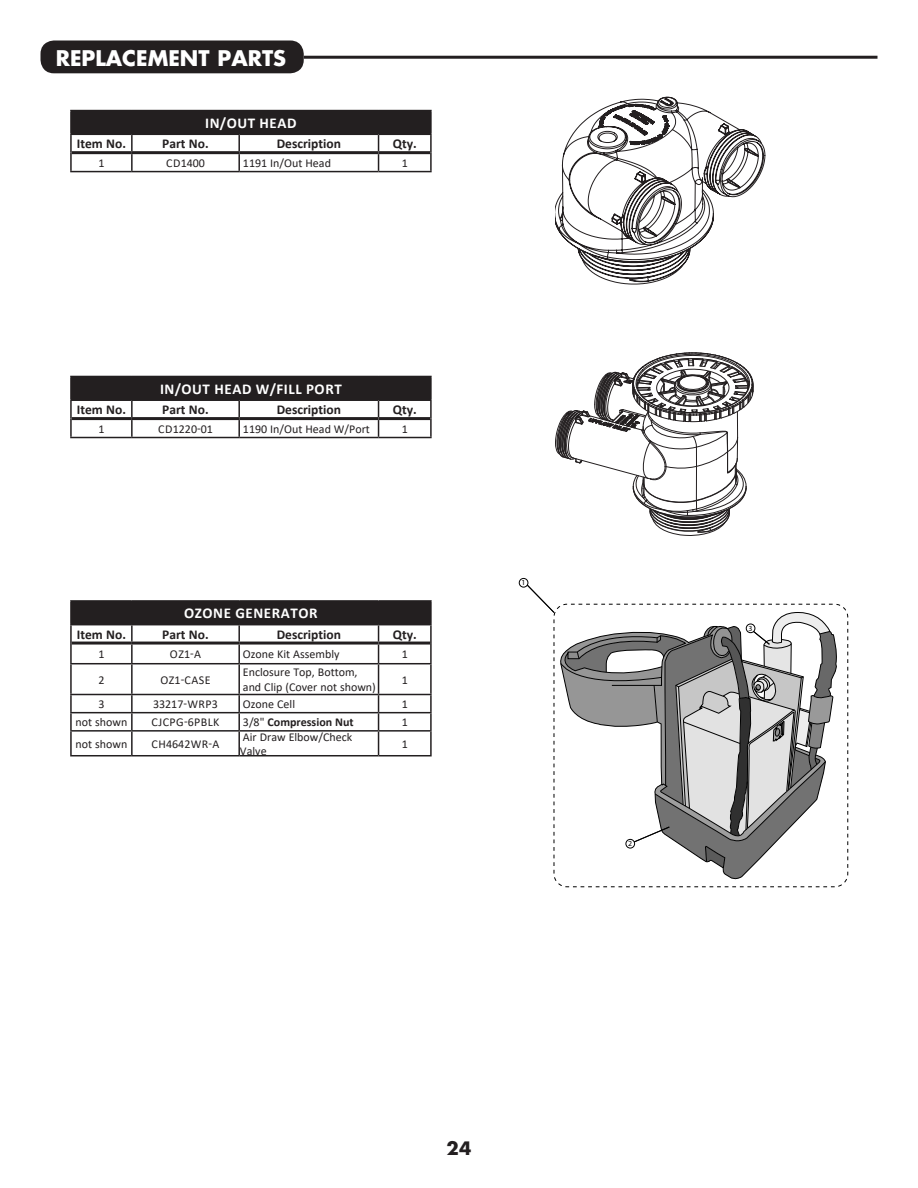
<style>
.page{position:relative;width:918px;height:1188px;background:#fff}
.page>*{position:absolute;margin:0;border:0;box-sizing:border-box;transform-origin:0 0}
.t1{font:700 21px "Futura Std";color:#fff}
.t2{font:700 18px "Futura Std";color:#231f20}
.t3{font:700 15px "Calibri";letter-spacing:.04em;color:#fff}
.t4{font:700 13.5px "Calibri";color:#231f20}
.t5{font:12px/14.4px "Calibri";color:#231f20}
.t6{font:700 12px "Calibri";color:#231f20}
.t7{font:12px "Calibri";letter-spacing:.04em;color:#231f20}
.t8{font:12px "Calibri";letter-spacing:.02em;color:#231f20}
.t9{font:7.8px "Myriad Pro";color:#000}
.s1{font-weight:400}
</style>
<div class="page">
<div style="left:40px;top:40px;width:264px;height:33px;background:#231f20;border-radius:14px"></div>
<hr style="left:304px;top:56px;width:574px;height:3px;background:#231f20">
<div style="left:71px;top:111px;width:360px;height:23px;background:#231f20"></div>
<hr style="left:70px;top:110px;width:62px;height:1px;background:#231f20">
<hr style="left:70px;top:111px;width:2px;height:23px;background:#231f20">
<hr style="left:132px;top:110px;width:107px;height:1px;background:#231f20">
<hr style="left:239px;top:110px;width:140px;height:1px;background:#231f20">
<hr style="left:379px;top:110px;width:53px;height:1px;background:#231f20">
<hr style="left:430px;top:111px;width:2px;height:23px;background:#231f20">
<svg style="left:70px;top:134px;width:362px;height:37px"></svg>
<hr style="left:70px;top:171px;width:62px;height:1px;background:#231f20">
<hr style="left:132px;top:171px;width:107px;height:1px;background:#231f20">
<hr style="left:239px;top:171px;width:140px;height:1px;background:#231f20">
<hr style="left:379px;top:171px;width:53px;height:1px;background:#231f20">
<hr style="left:72px;top:151px;width:60px;height:3px;background:#231f20">
<hr style="left:132px;top:151px;width:107px;height:3px;background:#231f20">
<hr style="left:239px;top:151px;width:140px;height:3px;background:#231f20">
<hr style="left:379px;top:151px;width:51px;height:3px;background:#231f20">
<div style="left:71px;top:376px;width:360px;height:24px;background:#231f20"></div>
<hr style="left:70px;top:376px;width:62px;height:1px;background:#231f20">
<hr style="left:70px;top:377px;width:2px;height:22px;background:#231f20">
<hr style="left:379px;top:376px;width:53px;height:1px;background:#231f20">
<hr style="left:430px;top:377px;width:2px;height:22px;background:#231f20">
<hr style="left:70px;top:399px;width:62px;height:2px;background:#231f20">
<hr style="left:379px;top:399px;width:53px;height:2px;background:#231f20">
<svg style="left:70px;top:400px;width:362px;height:37px"></svg>
<hr style="left:70px;top:437px;width:62px;height:1px;background:#231f20">
<hr style="left:132px;top:437px;width:107px;height:1px;background:#231f20">
<hr style="left:239px;top:437px;width:140px;height:1px;background:#231f20">
<hr style="left:379px;top:437px;width:53px;height:1px;background:#231f20">
<hr style="left:72px;top:417px;width:60px;height:3px;background:#231f20">
<hr style="left:132px;top:417px;width:107px;height:3px;background:#231f20">
<hr style="left:239px;top:417px;width:140px;height:3px;background:#231f20">
<hr style="left:379px;top:417px;width:51px;height:3px;background:#231f20">
<svg style="left:555px;top:96px;width:211px;height:189px"></svg>
<svg style="left:555px;top:352px;width:199px;height:184px"></svg>
<div style="left:71px;top:601px;width:360px;height:24px;background:#231f20"></div>
<svg style="left:72px;top:625px;width:358px;height:130px"></svg>
<hr style="left:70px;top:600px;width:62px;height:2px;background:#231f20">
<hr style="left:70px;top:602px;width:2px;height:22px;background:#231f20">
<hr style="left:132px;top:600px;width:107px;height:2px;background:#231f20">
<hr style="left:239px;top:600px;width:140px;height:2px;background:#231f20">
<hr style="left:379px;top:600px;width:53px;height:2px;background:#231f20">
<hr style="left:430px;top:602px;width:2px;height:22px;background:#231f20">
<hr style="left:70px;top:624px;width:62px;height:1px;background:#231f20">
<svg style="left:70px;top:625px;width:2px;height:18px"></svg>
<hr style="left:379px;top:624px;width:53px;height:1px;background:#231f20">
<svg style="left:430px;top:625px;width:2px;height:18px"></svg>
<hr style="left:70px;top:643px;width:2px;height:20px;background:#231f20">
<svg style="left:131px;top:625px;width:2px;height:38px"></svg>
<svg style="left:238px;top:625px;width:2px;height:38px"></svg>
<svg style="left:378px;top:625px;width:1px;height:38px"></svg>
<hr style="left:430px;top:643px;width:2px;height:20px;background:#231f20">
<hr style="left:70px;top:663px;width:62px;height:1px;background:#231f20">
<hr style="left:70px;top:664px;width:2px;height:30px;background:#231f20">
<hr style="left:132px;top:663px;width:107px;height:1px;background:#231f20">
<hr style="left:131px;top:664px;width:2px;height:30px;background:#231f20">
<hr style="left:239px;top:663px;width:140px;height:1px;background:#231f20">
<hr style="left:238px;top:664px;width:2px;height:30px;background:#231f20">
<hr style="left:379px;top:663px;width:53px;height:1px;background:#231f20">
<hr style="left:378px;top:664px;width:1px;height:30px;background:#231f20">
<hr style="left:430px;top:664px;width:2px;height:30px;background:#231f20">
<hr style="left:70px;top:694px;width:62px;height:1px;background:#231f20">
<hr style="left:132px;top:694px;width:107px;height:1px;background:#231f20">
<hr style="left:239px;top:694px;width:140px;height:1px;background:#231f20">
<hr style="left:379px;top:694px;width:53px;height:1px;background:#231f20">
<hr style="left:70px;top:712px;width:62px;height:1px;background:#231f20">
<svg style="left:70px;top:695px;width:2px;height:35px"></svg>
<hr style="left:132px;top:712px;width:107px;height:1px;background:#231f20">
<svg style="left:131px;top:695px;width:2px;height:35px"></svg>
<hr style="left:239px;top:712px;width:140px;height:1px;background:#231f20">
<svg style="left:238px;top:695px;width:2px;height:35px"></svg>
<hr style="left:379px;top:712px;width:53px;height:1px;background:#231f20">
<svg style="left:430px;top:695px;width:2px;height:35px"></svg>
<hr style="left:70px;top:730px;width:62px;height:2px;background:#231f20">
<hr style="left:70px;top:732px;width:2px;height:23px;background:#231f20">
<hr style="left:132px;top:730px;width:107px;height:2px;background:#231f20">
<hr style="left:131px;top:732px;width:2px;height:23px;background:#231f20">
<hr style="left:239px;top:730px;width:140px;height:2px;background:#231f20">
<hr style="left:238px;top:732px;width:2px;height:23px;background:#231f20">
<hr style="left:379px;top:730px;width:53px;height:2px;background:#231f20">
<svg style="left:378px;top:695px;width:1px;height:60px"></svg>
<hr style="left:430px;top:732px;width:2px;height:23px;background:#231f20">
<hr style="left:70px;top:755px;width:62px;height:1px;background:#231f20">
<hr style="left:132px;top:755px;width:107px;height:1px;background:#231f20">
<hr style="left:239px;top:755px;width:140px;height:1px;background:#231f20">
<hr style="left:379px;top:755px;width:53px;height:1px;background:#231f20">
<hr style="left:72px;top:642px;width:60px;height:3px;background:#231f20">
<hr style="left:132px;top:642px;width:107px;height:3px;background:#231f20">
<hr style="left:239px;top:642px;width:140px;height:3px;background:#231f20">
<hr style="left:379px;top:642px;width:51px;height:3px;background:#231f20">
<div style="left:519px;top:578px;width:9px;height:9px;border:1px solid #000;border-radius:50%"></div>
<svg style="left:527px;top:585px;width:310px;height:294px"></svg>
<div style="left:554px;top:604px;width:294px;height:283px;border:1px dashed #000;border-radius:13px"></div>
<h1 class="t1" style="left:56px;top:44px;width:232px">REPLACEMENT PARTS</h1>
<p class="t3" style="left:205px;top:112px;width:93px">IN/OUT HEAD</p>
<p class="t4" style="left:77px;top:134px;width:51px">Item No.</p>
<p class="t4" style="left:162px;top:134px;width:48px">Part No.</p>
<p class="t4" style="left:277px;top:134px;width:66px">Description</p>
<p class="t4" style="left:393px;top:134px;width:25px">Qty.</p>
<p class="t5" style="left:98px;top:156px;width:8px">1</p>
<p class="t5" style="left:166px;top:156px;width:40px">CD1400</p>
<p class="t5" style="left:243px;top:156px;width:90px">1191 In/Out Head</p>
<p class="t5" style="left:402px;top:156px;width:8px">1</p>
<p class="t3" style="left:160px;top:378px;width:183px">IN/OUT HEAD W/FILL PORT</p>
<p class="t4" style="left:77px;top:400px;width:51px">Item No.</p>
<p class="t4" style="left:162px;top:400px;width:48px">Part No.</p>
<p class="t4" style="left:277px;top:400px;width:66px">Description</p>
<p class="t4" style="left:393px;top:400px;width:25px">Qty.</p>
<p class="t5" style="left:98px;top:421px;width:8px">1</p>
<p class="t5" style="left:158px;top:421px;width:56px">CD1220-01</p>
<p class="t5" style="left:243px;top:421px;width:129px">1190 In/Out Head W/Port</p>
<p class="t5" style="left:402px;top:421px;width:8px">1</p>
<p class="t3" style="left:184px;top:603px;width:135px">OZONE GENERATOR</p>
<p class="t4" style="left:77px;top:625px;width:51px">Item No.</p>
<p class="t4" style="left:162px;top:625px;width:48px">Part No.</p>
<p class="t4" style="left:277px;top:625px;width:66px">Description</p>
<p class="t4" style="left:393px;top:625px;width:25px">Qty.</p>
<p class="t5" style="left:98px;top:647px;width:8px">1</p>
<p class="t5" style="left:170px;top:647px;width:33px">OZ1-A</p>
<p class="t5" style="left:243px;top:647px;width:98px">Ozone Kit Assembly</p>
<p class="t5" style="left:402px;top:647px;width:8px">1</p>
<p class="t5" style="left:98px;top:672px;width:8px">2</p>
<p class="t5" style="left:160px;top:672px;width:52px">OZ1-CASE</p>
<p class="t5" style="left:243px;top:665px;width:134px">Enclosure Top, Bottom, and Clip (Cover not shown)</p>
<p class="t5" style="left:402px;top:672px;width:8px">1</p>
<p class="t5" style="left:98px;top:697px;width:8px">3</p>
<p class="t5" style="left:153px;top:697px;width:66px">33217-WRP3</p>
<p class="t5" style="left:243px;top:697px;width:54px">Ozone Cell</p>
<p class="t5" style="left:402px;top:697px;width:8px">1</p>
<p class="t5" style="left:75px;top:715px;width:53px">not shown</p>
<p class="t7" style="left:152px;top:714px;width:69px">CJCPG-6PBLK</p>
<p class="t6" style="left:243px;top:714px;width:112px"><span class="s1">3/8"</span> Compression Nut</p>
<p class="t5" style="left:402px;top:715px;width:8px">1</p>
<p class="t5" style="left:75px;top:736px;width:53px">not shown</p>
<p class="t8" style="left:152px;top:735px;width:69px">CH4642WR-A</p>
<p class="t5" style="left:240px;top:729px;width:114px">Air Draw Elbow/Check<br>Valve</p>
<p class="t5" style="left:402px;top:736px;width:8px">1</p>
<p class="t9" style="left:522px;top:578px;width:5px">1</p>
<p class="t9" style="left:628px;top:839px;width:5px">2</p>
<p class="t9" style="left:749px;top:623px;width:5px">3</p>
<h2 class="t2" style="left:447px;top:1137px;width:26px">24</h2>
</div>
